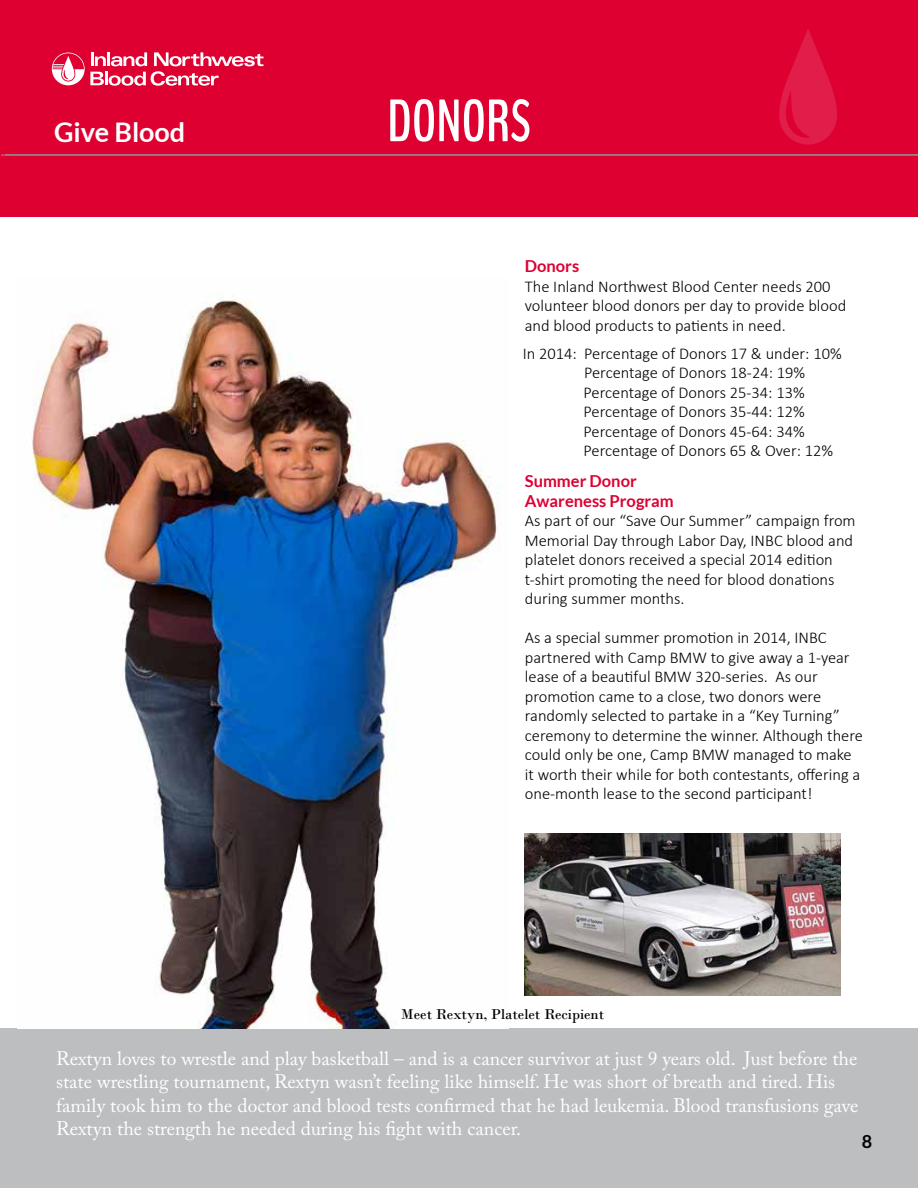
<style>
.page{position:relative;width:918px;height:1188px;background:#fff}
.page>*{position:absolute;margin:0;border:0;box-sizing:border-box;transform-origin:0 0}
.t1{font:700 59.4px "Bench Nine";color:#fff;scale:.91 1}
.t2{font:700 27px "Lato";color:#fff}
.t3{font:19.5px/23.4px "Adobe Caslon Pro";color:#fff}
.t4{font:700 18px "Lato";color:#000}
.t5{font:300 16.5px/19.5px "Calibri";color:#000}
.t6{font:700 16.5px/19.8px "Lato";color:#dd0031}
.t7{font:15px "Bodoni";color:#000}
</style>
<div class="page">
<div style="left:0;top:0;width:918px;height:216px;background:#dd0031"></div>
<hr style="left:0;top:155px;width:918px;height:1px;background:#939598">
<svg style="left:779px;top:29px;width:58px;height:116px"></svg>
<div style="left:0;top:1028px;width:918px;height:160px;background:#bcbec0"></div>
<img style="left:17px;top:297px;width:492px;height:732px">
<hr style="left:0;top:0;width:1px;height:216px;background:#dd0031">
<svg style="left:52px;top:52px;width:212px;height:34px"></svg>
<img style="left:525px;top:834px;width:316px;height:162px">
<h2 class="t2" style="left:54px;top:116px;width:133px">Give Blood</h2>
<h1 class="t1" style="left:387px;top:82px;width:157px">DONORS</h1>
<p class="t6" style="left:525px;top:256px;width:56px">Donors</p>
<p class="t5" style="left:525px;top:277px;width:323px">The Inland Northwest Blood Center needs 200 volunteer blood donors per day to provide blood and blood products to patients in need.</p>
<p class="t5" style="left:584px;top:343px;width:260px;text-indent:-61px">In 2014: Percentage of Donors 17 &amp; under: 10% Percentage of Donors 18-24: 19% Percentage of Donors 25-34: 13% Percentage of Donors 35-44: 12% Percentage of Donors 45-64: 34% Percentage of Donors 65 &amp; Over: 12%</p>
<p class="t6" style="left:525px;top:471px;width:150px">Summer Donor<br>Awareness Program</p>
<p class="t5" style="left:525px;top:511px;width:332px">As part of our “Save Our Summer” campaign from Memorial Day through Labor Day, INBC blood and platelet donors received a special 2014 edition t-shirt promoting the need for blood donations during summer months.</p>
<p class="t5" style="left:525px;top:628px;width:340px">As a special summer promotion in 2014, INBC partnered with Camp BMW to give away a 1-year lease of a beautiful BMW 320-series. As our promotion came to a close, two donors were randomly selected to partake in a “Key Turning” ceremony to determine the winner. Although there could only be one, Camp BMW managed to make it worth their while for both contestants, offering a one-month lease to the second participant!</p>
<p class="t7" style="left:401px;top:1006px;width:205px">Meet Rextyn, Platelet Recipient</p>
<p class="t3" style="left:56px;top:1047px;width:804px">Rextyn loves to wrestle and play basketball – and is a cancer survivor at just 9 years old. Just before the state wrestling tournament, Rextyn wasn’t feeling like himself. He was short of breath and tired. His family took him to the doctor and blood tests confirmed that he had leukemia. Blood transfusions gave Rextyn the strength he needed during his fight with cancer.</p>
<p class="t4" style="left:862px;top:1132px;width:12px">8</p>
</div>
